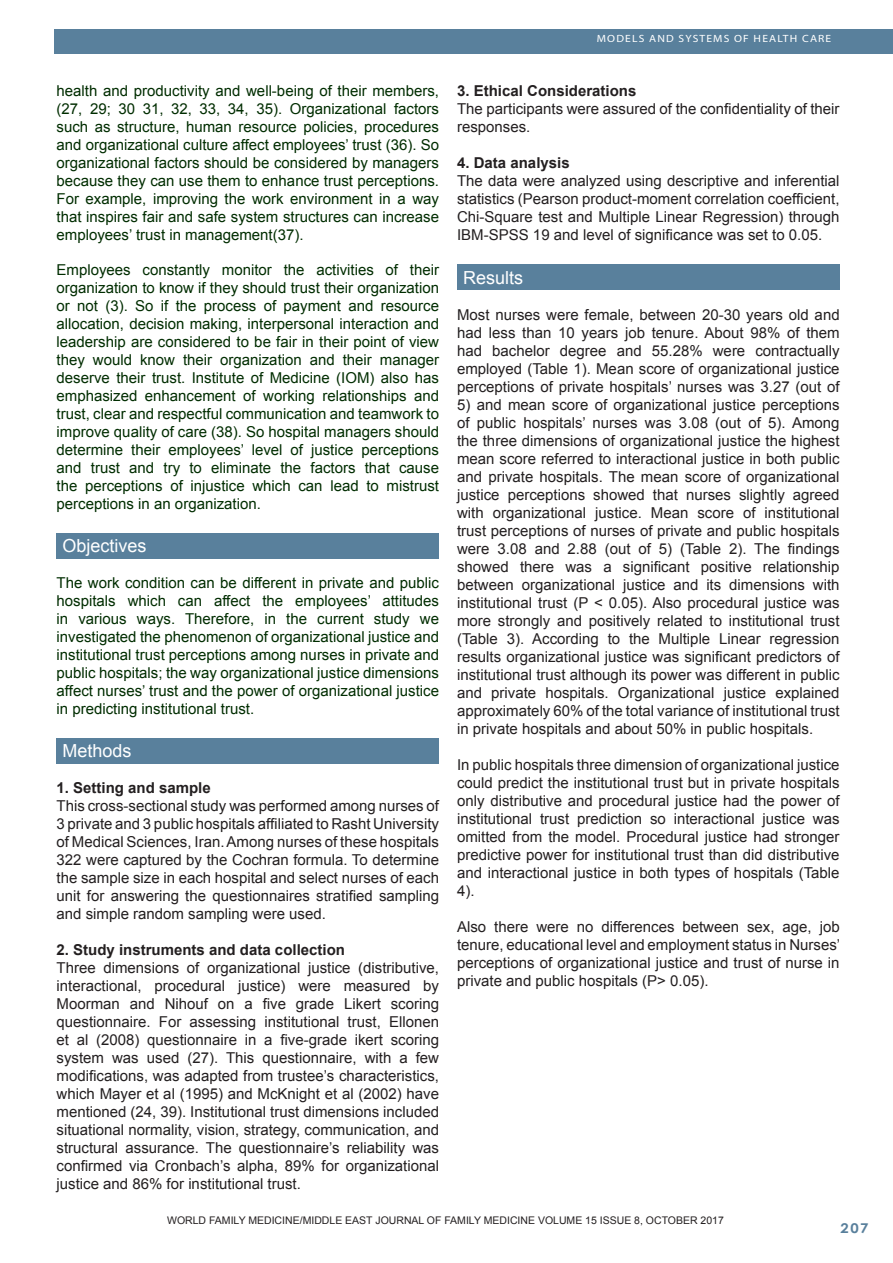
<style>
.page{position:relative;width:893px;height:1263px;background:#fff}
.page>*{position:absolute;margin:0;border:0;box-sizing:border-box;transform-origin:0 0}
.Footnote_Text{font:18px "Arial";color:#fff}
.Footnote_Text-2{font:15px/18px "Arial";color:#231f20;text-align:justify}
.Footnote_Text-3{font:15px/18px "Arial";color:#002d00;text-align:justify}
.Footnote_Text-4{font:700 15px "Arial";color:#231f20}
.t1{font:700 13.5px "Century Gothic";color:#59809c;scale:1.1 1}
.Footnote_Text-5{font:10.5px "Arial";color:#231f20}
.t2{font:10.5px "Myriad";letter-spacing:.1em;color:#fff;scale:1.1 1}
</style>
<div class="page">
<div style="left:54px;top:30px;width:839px;height:24px;background:#59809c"></div>
<div style="left:57px;top:533px;width:382px;height:25px;background:#59809c"></div>
<div style="left:57px;top:738px;width:382px;height:25px;background:#59809c"></div>
<div style="left:457px;top:264px;width:383px;height:26px;background:#59809c"></div>
<p class="t2" style="left:597px;top:34px;width:215px">MODELS AND SYSTEMS OF HEALTH CARE</p>
<p class="Footnote_Text-3" style="left:57px;top:82px;width:384px">health and productivity and well-being of their members, (27, 29; 30 31, 32, 33, 34, 35). Organizational factors such as structure, human resource policies, procedures and organizational culture affect employees’ trust (36). So organizational factors should be considered by managers because they can use them to enhance trust perceptions.<br>For example, improving the work environment in a way that inspires fair and safe system structures can increase employees’ trust in management(37).</p>
<p class="Footnote_Text-3" style="left:57px;top:261px;width:384px">Employees constantly monitor the activities of their organization to know if they should trust their organization or not (3). So if the process of payment and resource allocation, decision making, interpersonal interaction and leadership are considered to be fair in their point of view they would know their organization and their manager deserve their trust. Institute of Medicine (IOM) also has emphasized enhancement of working relationships and trust, clear and respectful communication and teamwork to improve quality of care (38). So hospital managers should determine their employees’ level of justice perceptions and trust and try to eliminate the factors that cause the perceptions of injustice which can lead to mistrust perceptions in an organization.</p>
<p class="Footnote_Text" style="left:63px;top:534px;width:86px">Objectives</p>
<p class="Footnote_Text-3" style="left:57px;top:574px;width:384px">The work condition can be different in private and public hospitals which can affect the employees’ attitudes in various ways. Therefore, in the current study we investigated the phenomenon of organizational justice and institutional trust perceptions among nurses in private and public hospitals; the way organizational justice dimensions affect nurses’ trust and the power of organizational justice in predicting institutional trust.</p>
<p class="Footnote_Text" style="left:63px;top:739px;width:71px">Methods</p>
<p class="Footnote_Text-4" style="left:57px;top:778px;width:156px">1. Setting and sample</p>
<p class="Footnote_Text-2" style="left:57px;top:797px;width:384px">This cross-sectional study was performed among nurses of 3 private and 3 public hospitals affiliated to Rasht University of Medical Sciences, Iran. Among nurses of these hospitals 322 were captured by the Cochran formula. To determine the sample size in each hospital and select nurses of each unit for answering the questionnaires stratified sampling and simple random sampling were used.</p>
<p class="Footnote_Text-4" style="left:57px;top:940px;width:290px">2. Study instruments and data collection</p>
<p class="Footnote_Text-2" style="left:57px;top:959px;width:384px">Three dimensions of organizational justice (distributive, interactional, procedural justice) were measured by Moorman and Nihouf on a five grade Likert scoring questionnaire. For assessing institutional trust, Ellonen et al (2008) questionnaire in a five-grade ikert scoring system was used (27). This questionnaire, with a few modifications, was adapted from trustee’s characteristics, which Mayer et al (1995) and McKnight et al (2002) have mentioned (24, 39). Institutional trust dimensions included situational normality, vision, strategy, communication, and structural assurance. The questionnaire’s reliability was confirmed via Cronbach’s alpha, 89% for organizational justice and 86% for institutional trust.</p>
<p class="Footnote_Text-4" style="left:457px;top:81px;width:181px">3. Ethical Considerations</p>
<p class="Footnote_Text-2" style="left:457px;top:100px;width:384px">The participants were assured of the confidentiality of their responses.</p>
<p class="Footnote_Text-4" style="left:457px;top:153px;width:114px">4. Data analysis</p>
<p class="Footnote_Text-2" style="left:457px;top:172px;width:384px">The data were analyzed using descriptive and inferential statistics (Pearson product-moment correlation coefficient, Chi-Square test and Multiple Linear Regression) through IBM-SPSS 19 and level of significance was set to 0.05.</p>
<p class="Footnote_Text" style="left:463px;top:265px;width:62px">Results</p>
<p class="Footnote_Text-2" style="left:457px;top:305px;width:384px">Most nurses were female, between 20-30 years old and had less than 10 years job tenure. About 98% of them had bachelor degree and 55.28% were contractually employed (Table 1). Mean score of organizational justice perceptions of private hospitals’ nurses was 3.27 (out of</p>
<p class="Footnote_Text-2" style="left:457px;top:395px;width:384px">5) and mean score of organizational justice perceptions of public hospitals’ nurses was 3.08 (out of 5). Among the three dimensions of organizational justice the highest mean score referred to interactional justice in both public and private hospitals. The mean score of organizational justice perceptions showed that nurses slightly agreed with organizational justice. Mean score of institutional trust perceptions of nurses of private and public hospitals were 3.08 and 2.88 (out of 5) (Table 2). The findings showed there was a significant positive relationship between organizational justice and its dimensions with institutional trust (P &lt; 0.05). Also procedural justice was more strongly and positively related to institutional trust (Table 3). According to the Multiple Linear regression results organizational justice was significant predictors of institutional trust although its power was different in public and private hospitals. Organizational justice explained approximately 60% of the total variance of institutional trust in private hospitals and about 50% in public hospitals.</p>
<p class="Footnote_Text-2" style="left:457px;top:755px;width:384px">In public hospitals three dimension of organizational justice could predict the institutional trust but in private hospitals only distributive and procedural justice had the power of institutional trust prediction so interactional justice was omitted from the model. Procedural justice had stronger predictive power for institutional trust than did distributive and interactional justice in both types of hospitals (Table 4).</p>
<p class="Footnote_Text-2" style="left:457px;top:917px;width:385px">Also there were no differences between sex, age, job tenure, educational level and employment status in Nurses’ perceptions of organizational justice and trust of nurse in private and public hospitals (P&gt; 0.05).</p>
<p class="Footnote_Text-5" style="left:167px;top:1214px;width:558px">WORLD FAMILY MEDICINE/MIDDLE EAST JOURNAL OF FAMILY MEDICINE VOLUME 15 ISSUE 8, OCTOBER 2017</p>
<p class="t1" style="left:840px;top:1218px;width:27px">207</p>
</div>
